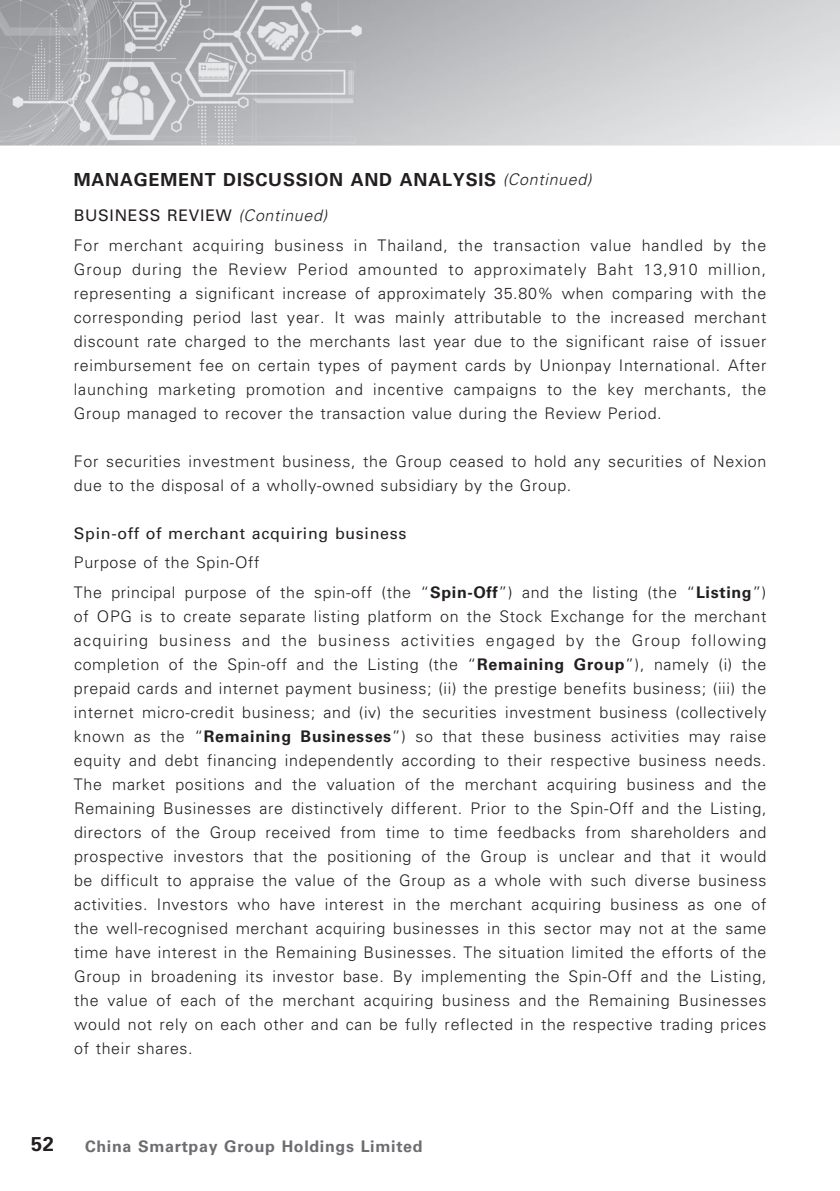
<style>
.page{position:relative;width:840px;height:1191px;background:#fff}
.page>*{position:absolute;margin:0;border:0;box-sizing:border-box;transform-origin:0 0}
.t1{font:700 20px "Univers LT Std";color:#231f20}
.t2{font:700 18px "Univers";letter-spacing:.04em;color:#231f20}
.t3{font:300 16px/24px "Univers";letter-spacing:.04em;color:#231f20}
.t4{font:16px "Univers";letter-spacing:.04em;color:#231f20}
.t5{font:700 16px "Univers";letter-spacing:.04em;color:#6c6d70}
.s1{font-weight:300;font-style:italic;font-size:16px}
.s2{font-weight:400}
.s3{font-style:italic}
.s4{font-weight:700}
</style>
<div class="page">
<img style="left:0;top:0;width:839px;height:146px">
<p class="t2" style="left:74px;top:169px;width:519px">MANAGEMENT DISCUSSION AND ANALYSIS <span class="s1">(Continued)</span></p>
<p class="t3" style="left:74px;top:200px;width:693px;line-height:29.6px"><span class="s2">BUSINESS REVIEW</span> <span class="s3">(Continued)<br></span>For merchant acquiring business in Thailand, the transaction value handled by the</p>
<p class="t3" style="left:74px;top:257px;width:693px;text-align:justify">Group during the Review Period amounted to approximately Baht 13,910 million, representing a significant increase of approximately 35.80% when comparing with the corresponding period last year. It was mainly attributable to the increased merchant discount rate charged to the merchants last year due to the significant raise of issuer reimbursement fee on certain types of payment cards by Unionpay International. After launching marketing promotion and incentive campaigns to the key merchants, the Group managed to recover the transaction value during the Review Period.</p>
<p class="t3" style="left:74px;top:449px;width:693px">For securities investment business, the Group ceased to hold any securities of Nexion due to the disposal of a wholly-owned subsidiary by the Group.</p>
<p class="t4" style="left:74px;top:523px;width:334px">Spin-off of merchant acquiring business</p>
<p class="t3" style="left:74px;top:548px;width:693px;line-height:29.6px">Purpose of the Spin-Off<br>The principal purpose of the spin-off (the “<span class="s4">Spin-Off</span>”) and the listing (the “<span class="s4">Listing</span>”)</p>
<p class="t3" style="left:74px;top:604px;width:693px;text-align:justify">of OPG is to create separate listing platform on the Stock Exchange for the merchant acquiring business and the business activities engaged by the Group following completion of the Spin-off and the Listing (the “<span class="s4">Remaining Group</span>”), namely (i) the prepaid cards and internet payment business; (ii) the prestige benefits business; (iii) the internet micro-credit business; and (iv) the securities investment business (collectively known as the “<span class="s4">Remaining Businesses</span>”) so that these business activities may raise equity and debt financing independently according to their respective business needs.<br>The market positions and the valuation of the merchant acquiring business and the Remaining Businesses are distinctively different. Prior to the Spin-Off and the Listing, directors of the Group received from time to time feedbacks from shareholders and prospective investors that the positioning of the Group is unclear and that it would be difficult to appraise the value of the Group as a whole with such diverse business activities. Investors who have interest in the merchant acquiring business as one of the well-recognised merchant acquiring businesses in this sector may not at the same time have interest in the Remaining Businesses. The situation limited the efforts of the Group in broadening its investor base. By implementing the Spin-Off and the Listing, the value of each of the merchant acquiring business and the Remaining Businesses would not rely on each other and can be fully reflected in the respective trading prices of their shares.</p>
<p class="t1" style="left:31px;top:1132px;width:25px">52</p>
<p class="t5" style="left:85px;top:1137px;width:339px">China Smartpay Group Holdings Limited</p>
</div>
